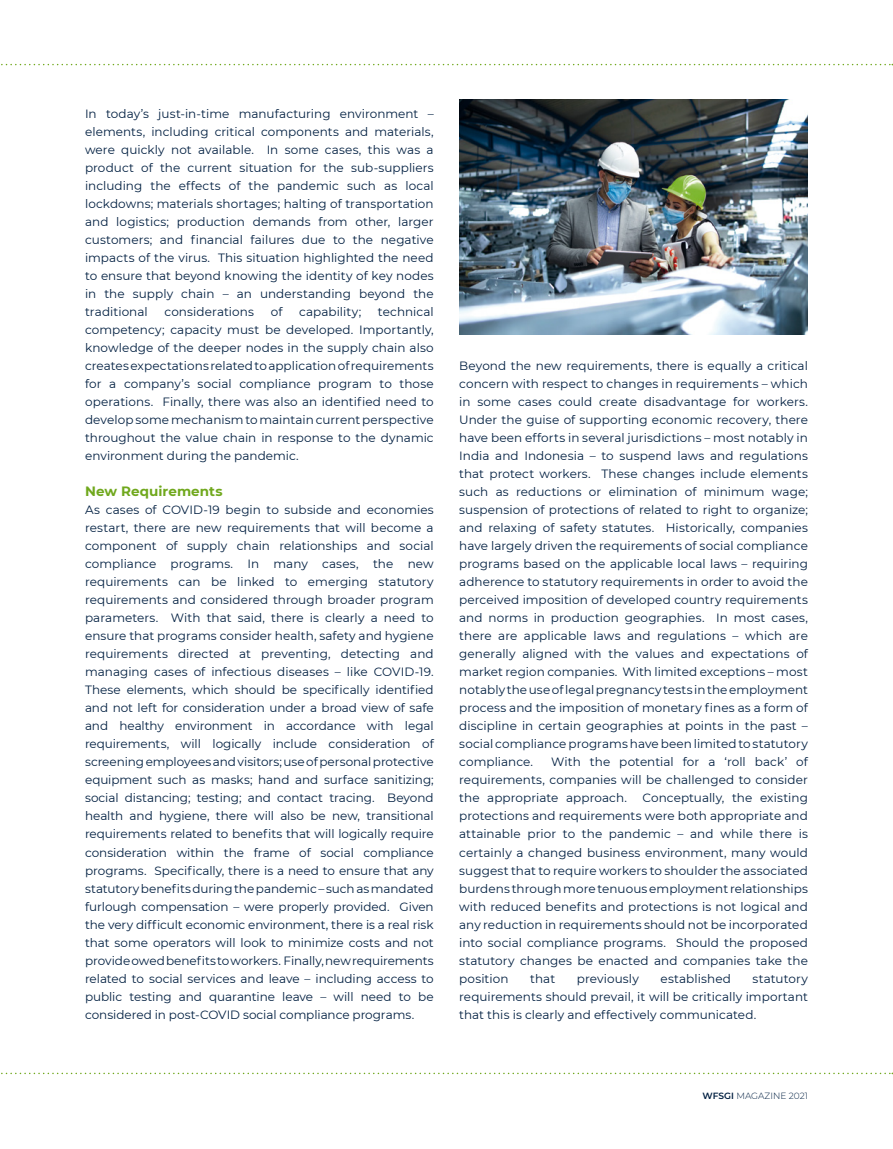
<style>
.page{position:relative;width:893px;height:1149px;background:#fff}
.page>*{position:absolute;margin:0;border:0;box-sizing:border-box;transform-origin:0 0}
.t1{font:700 13.5px "Montserrat";letter-spacing:.005em;color:#70a81d}
.t2{font:12px/18px "Montserrat";letter-spacing:.005em;color:#001f41;text-align:justify}
.t3{font:300 9px "Montserrat";color:#001f41}
.s1{font-weight:600}
</style>
<div class="page">
<img style="left:459px;top:100px;width:349px;height:234px">
<svg style="left:1px;top:64px;width:892px;height:1px"></svg>
<svg style="left:1px;top:1072px;width:892px;height:1px"></svg>
<p class="t2" style="left:85px;top:104px;width:350px">In today’s just-in-time manufacturing environment – elements, including critical components and materials, were quickly not available. In some cases, this was a product of the current situation for the sub-suppliers including the effects of the pandemic such as local lockdowns; materials shortages; halting of transportation and logistics; production demands from other, larger customers; and financial failures due to the negative impacts of the virus. This situation highlighted the need to ensure that beyond knowing the identity of key nodes in the supply chain – an understanding beyond the traditional</p>
<p class="t2" style="left:165px;top:302px;width:91px">considerations</p>
<p class="t2" style="left:271px;top:302px;width:13px">of</p>
<p class="t2" style="left:299px;top:302px;width:63px">capability;</p>
<p class="t2" style="left:85px;top:302px;width:350px;text-indent:293px">technical competency; capacity must be developed. Importantly, knowledge of the deeper nodes in the supply chain also creates expectations related to application of requirements for a company’s social compliance program to those operations. Finally, there was also an identified need to develop some mechanism to maintain current perspective throughout the value chain in response to the dynamic environment during the pandemic.</p>
<p class="t1" style="left:85px;top:481px;width:139px">New Requirements</p>
<p class="t2" style="left:85px;top:500px;width:350px">As cases of COVID-19 begin to subside and economies restart, there are new requirements that will become a component of supply chain relationships and social compliance programs. In many cases, the new requirements can be linked to emerging statutory requirements and considered through broader program parameters. With that said, there is clearly a need to ensure that programs consider health, safety and hygiene requirements directed at preventing, detecting and managing cases of infectious diseases – like COVID-19.<br>These elements, which should be specifically identified and not left for consideration under a broad view of safe and healthy environment in accordance with legal requirements, will logically include consideration of screening employees and visitors; use of personal protective equipment such as masks; hand and surface sanitizing; social distancing; testing; and contact tracing. Beyond health and hygiene, there will also be new, transitional requirements related to benefits that will logically require consideration within the frame of social compliance programs. Specifically, there is a need to ensure that any statutory benefits during the pandemic – such as mandated furlough compensation – were properly provided. Given the very difficult economic environment, there is a real risk that some operators will look to minimize costs and not provide owed benefits to workers. Finally, new requirements related to social services and leave – including access to public testing and quarantine leave – will need to be considered in post-COVID social compliance programs.</p>
<p class="t2" style="left:459px;top:356px;width:350px">Beyond the new requirements, there is equally a critical concern with respect to changes in requirements – which in some cases could create disadvantage for workers.<br>Under the guise of supporting economic recovery, there have been efforts in several jurisdictions – most notably in India and Indonesia – to suspend laws and regulations that protect workers. These changes include elements such as reductions or elimination of minimum wage; suspension of protections of related to right to organize; and relaxing of safety statutes. Historically, companies have largely driven the requirements of social compliance programs based on the applicable local laws – requiring adherence to statutory requirements in order to avoid the perceived imposition of developed country requirements and norms in production geographies. In most cases, there are applicable laws and regulations – which are generally aligned with the values and expectations of market region companies. With limited exceptions – most notably the use of legal pregnancy tests in the employment process and the imposition of monetary fines as a form of discipline in certain geographies at points in the past – social compliance programs have been limited to statutory compliance.</p>
<p class="t2" style="left:459px;top:752px;width:350px;text-indent:92px">With the potential for a ‘roll back’ of requirements, companies will be challenged to consider the appropriate approach.</p>
<p class="t2" style="left:459px;top:788px;width:350px;text-indent:183px">Conceptually, the existing protections and requirements were both appropriate and attainable prior to the pandemic – and while there is certainly a changed business environment, many would suggest that to require workers to shoulder the associated burdens through more tenuous employment relationships with reduced benefits and protections is not logical and any reduction in requirements should not be incorporated into social compliance programs. Should the proposed statutory changes be enacted and companies take the position</p>
<p class="t2" style="left:530px;top:968px;width:26px">that</p>
<p class="t2" style="left:577px;top:968px;width:63px">previously</p>
<p class="t2" style="left:660px;top:968px;width:72px">established</p>
<p class="t2" style="left:459px;top:968px;width:350px;text-indent:293px">statutory requirements should prevail, it will be critically important that this is clearly and effectively communicated.</p>
<p class="t3" style="left:703px;top:1089px;width:107px"><span class="s1">WFSGI</span> MAGAZINE 2021</p>
</div>
